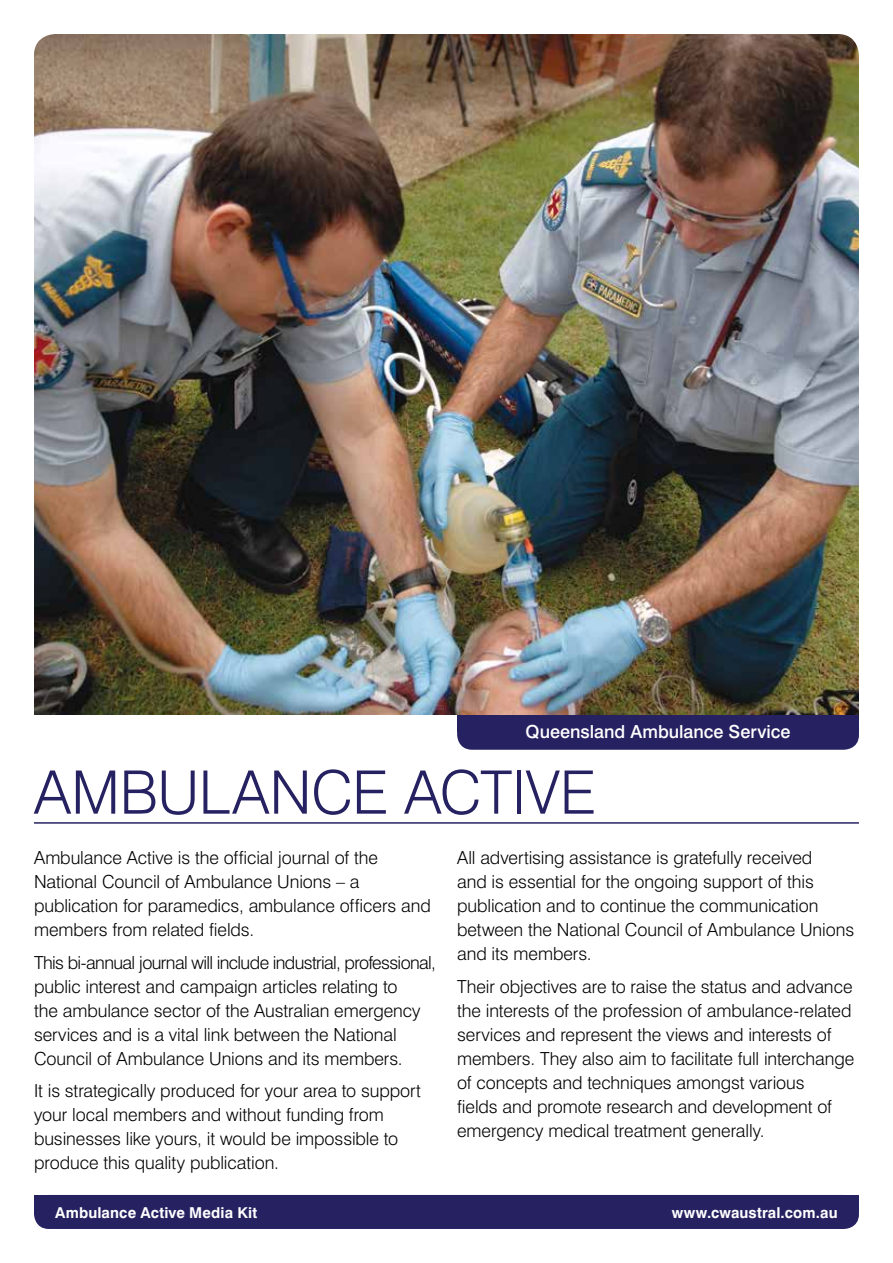
<style>
.page{position:relative;width:893px;height:1263px;background:#fff}
.page>*{position:absolute;margin:0;border:0;box-sizing:border-box;transform-origin:0 0}
.t1{font:300 60px "Swiss 721 BT";letter-spacing:-.01em;color:#262262}
.t2{font:300 18px/24px "Swiss 721 BT";letter-spacing:-.005em;color:#000}
.t3{font:500 18px "Swiss 721 BT";color:#fff}
.t4{font:700 15px "Swiss 721 BT";letter-spacing:.01em;color:#fff}
</style>
<div class="page">
<div style="left:34px;top:1195px;width:825px;height:34px;background:#262262;border-radius:15px"></div>
<div style="left:34px;top:1195px;width:825px;height:16px;background:#262262"></div>
<div style="left:457px;top:714px;width:402px;height:36px;background:#262262;border-radius:15px"></div>
<div style="left:457px;top:714px;width:402px;height:18px;background:#262262"></div>
<hr style="left:34px;top:822px;width:825px;height:2px;background:#262262">
<img style="left:34px;top:34px;width:825px;height:644px">
<img style="left:34px;top:678px;width:825px;height:36px">
<p class="t3" style="left:525px;top:721px;width:267px">Queensland Ambulance Service</p>
<h1 class="t1" style="left:34px;top:756px;width:564px">AMBULANCE ACTIVE</h1>
<p class="t2" style="left:34px;top:846px;width:398px">Ambulance Active is the official journal of the National Council of Ambulance Unions – a publication for paramedics, ambulance officers and members from related fields.</p>
<p class="t2" style="left:34px;top:950px;width:403px">This bi-annual journal will include industrial, professional, public interest and campaign articles relating to<br>the ambulance sector of the Australian emergency services and is a vital link between the National Council of Ambulance Unions and its members.</p>
<p class="t2" style="left:34px;top:1079px;width:389px">It is strategically produced for your area to support your local members and without funding from businesses like yours, it would be impossible to produce this quality publication.</p>
<p class="t2" style="left:457px;top:846px;width:399px">All advertising assistance is gratefully received<br>and is essential for the ongoing support of this publication and to continue the communication between the National Council of Ambulance Unions and its members.</p>
<p class="t2" style="left:457px;top:974px;width:399px">Their objectives are to raise the status and advance the interests of the profession of ambulance-related services and represent the views and interests of members. They also aim to facilitate full interchange of concepts and techniques amongst various<br>fields and promote research and development of emergency medical treatment generally.</p>
<p class="t4" style="left:55px;top:1203px;width:203px">Ambulance Active Media Kit</p>
<p class="t4" style="left:672px;top:1203px;width:167px">www.cwaustral.com.au</p>
</div>
